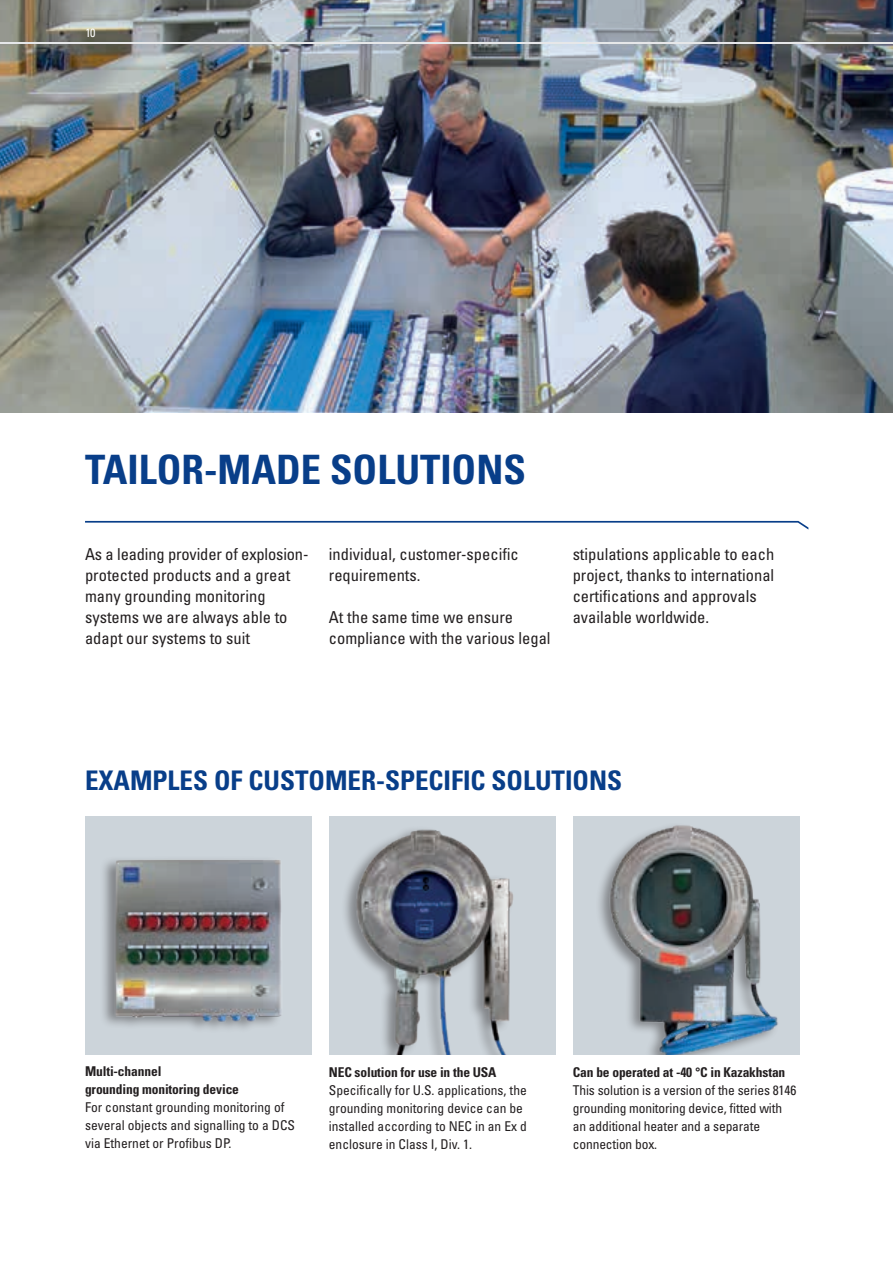
<style>
.page{position:relative;width:893px;height:1263px;background:#fff}
.page>*{position:absolute;margin:0;border:0;box-sizing:border-box;transform-origin:0 0}
.t1{font:700 condensed 40.5px "Univers";color:#083e89}
.t2{font:700 condensed 27px "Univers";color:#083e89}
.t3{font:condensed 16.5px/21px "Univers";color:#231f20}
.t4{font:condensed 13.5px/18px "Univers";color:#231f20}
.t5{font:700 condensed 13.5px/18px "Univers";letter-spacing:-.01em;color:#231f20}
.t6{font:condensed 12px "Univers";color:#fff}
</style>
<div class="page">
<img style="left:0;top:0;width:893px;height:412px">
<hr style="left:0;top:42px;width:893px;height:2px;background:#e6e7e9">
<img style="left:85px;top:816px;width:227px;height:238px">
<img style="left:329px;top:816px;width:227px;height:238px">
<img style="left:573px;top:816px;width:226px;height:238px">
<svg style="left:85px;top:521px;width:723px;height:8px"></svg>
<p class="t6" style="left:86px;top:25px;width:11px">10</p>
<h1 class="t1" style="left:85px;top:445px;width:442px">TAILOR-MADE SOLUTIONS</h1>
<p class="t3" style="left:85px;top:543px;width:225px">As a leading provider of explosion&shy;protected products and a great many grounding monitoring systems we are always able to adapt our systems to suit</p>
<p class="t3" style="left:329px;top:543px;width:191px">individual, customer-specific requirements.</p>
<p class="t3" style="left:329px;top:606px;width:223px">At the same time we ensure compliance with the various legal</p>
<p class="t3" style="left:573px;top:543px;width:203px">stipulations applicable to each project, thanks to international certifications and approvals available worldwide.</p>
<h2 class="t2" style="left:85px;top:763px;width:539px">EXAMPLES OF CUSTOMER-SPECIFIC SOLUTIONS</h2>
<p class="t5" style="left:85px;top:1062px;width:155px">Multi-channel<br>grounding monitoring device</p>
<p class="t4" style="left:85px;top:1098px;width:211px">For constant grounding monitoring of several objects and signalling to a DCS via Ethernet or Profibus DP.</p>
<p class="t5" style="left:329px;top:1063px;width:169px">NEC solution for use in the USA</p>
<p class="t4" style="left:329px;top:1081px;width:199px">Specifically for U.S. applications, the grounding monitoring device can be installed according to NEC in an Ex d enclosure in Class I, Div. 1.</p>
<p class="t5" style="left:573px;top:1063px;width:214px">Can be operated at -40 °C in Kazakhstan</p>
<p class="t4" style="left:573px;top:1081px;width:225px">This solution is a version of the series 8146 grounding monitoring device, fitted with an additional heater and a separate connection box.</p>
</div>
